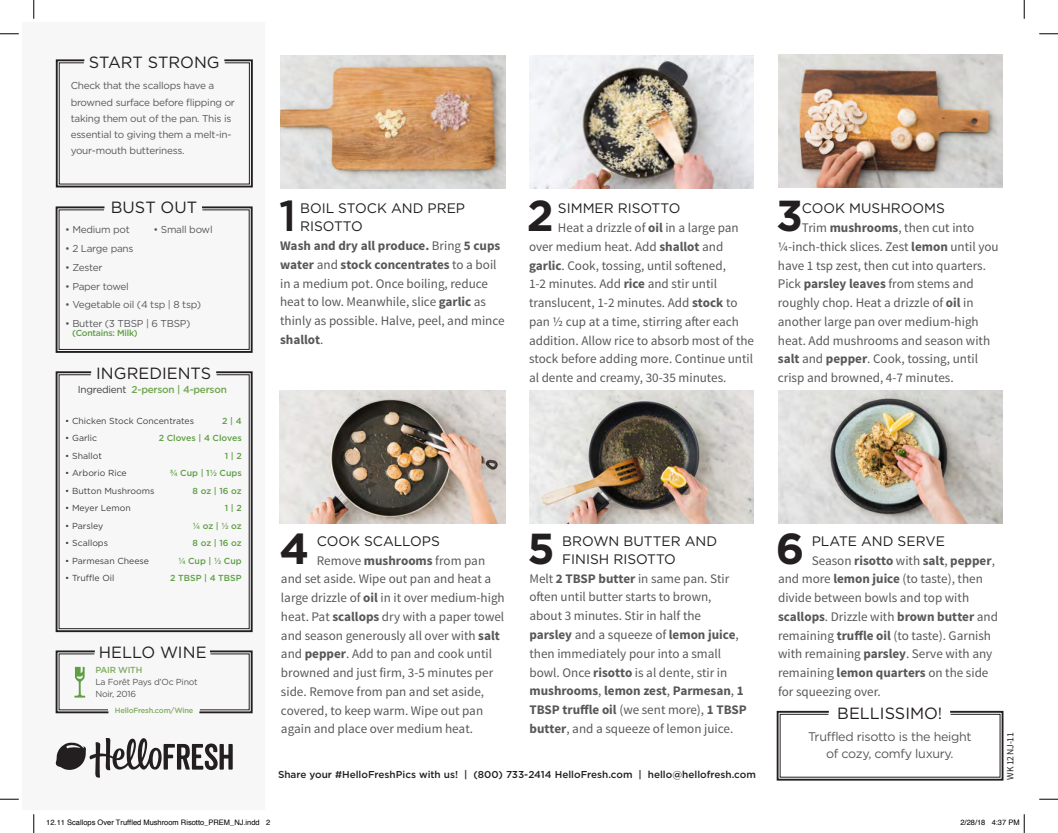
<style>
.page{position:relative;width:1058px;height:833px;background:#fff}
.page>*{position:absolute;margin:0;border:0;box-sizing:border-box;transform-origin:0 0}
.t1{font:700 43.25px "Gotham";color:#231f20}
.t2{font:500 43.25px "Gotham";color:#231f20}
.t3{font:16.25px "Gotham";color:#231f20}
.t4{font:13.75px/18.1px "Gotham";color:#231f20}
.t5{font:13.12px/18.8px "Source Sans Pro";color:#57585a}
.t6{font:12.5px/16.8px "Gotham";letter-spacing:-.025em;color:#57585a;text-align:center}
.t7{font:10px/16.2px "Gotham";letter-spacing:-.025em;color:#57585a}
.t8{font:500 10px "Gotham";color:#231f20}
.t9{font:500 10px "Gotham";letter-spacing:-.025em;color:#71a64f}
.t10{font:9.62px "Source Sans Pro";letter-spacing:-.025em;color:#231f20}
.t11{font:8.75px "Gotham";color:#3e3e3f}
.t12{font:500 8.75px/17.5px "Gotham";color:#5e9f43;text-align:right}
.t13{font:8.75px/12.5px "Gotham";letter-spacing:-.025em;color:#57585a}
.t14{font:500 8.75px "Gotham";letter-spacing:-.025em;color:#5e9f43}
.t15{font:500 8.75px "Gotham";letter-spacing:-.025em;color:#7fac5f}
.t16{font:7.5px "Helvetica";color:#000}
.t17{font:500 7.5px "Gotham";letter-spacing:-.025em;color:#7fac5f}
.s1{font-weight:400;color:#3e3e3f}
.s2{font-weight:700}
</style>
<div class="page">
<div style="left:23px;top:23px;width:242px;height:787px;background:#f7f7f8"></div>
<img style="left:281px;top:55px;width:224px;height:133px">
<img style="left:529px;top:55px;width:225px;height:133px">
<img style="left:529px;top:390px;width:224px;height:133px">
<img style="left:280px;top:390px;width:225px;height:133px">
<img style="left:778px;top:55px;width:224px;height:132px">
<img style="left:778px;top:390px;width:224px;height:133px">
<svg style="left:55px;top:206px;width:198px;height:147px"></svg>
<svg style="left:55px;top:371px;width:198px;height:262px"></svg>
<svg style="left:55px;top:650px;width:54px;height:64px"></svg>
<svg style="left:199px;top:650px;width:54px;height:64px"></svg>
<svg style="left:55px;top:59px;width:198px;height:129px"></svg>
<svg style="left:56px;top:738px;width:177px;height:39px"></svg>
<svg style="left:776px;top:710px;width:228px;height:71px"></svg>
<svg style="left:0;top:33px;width:19px;height:2px"></svg>
<svg style="left:1039px;top:33px;width:19px;height:2px"></svg>
<svg style="left:0;top:798px;width:19px;height:2px"></svg>
<svg style="left:1039px;top:798px;width:19px;height:2px"></svg>
<svg style="left:33px;top:0;width:2px;height:19px"></svg>
<svg style="left:33px;top:814px;width:2px;height:19px"></svg>
<svg style="left:1023px;top:0;width:2px;height:19px"></svg>
<svg style="left:1023px;top:814px;width:2px;height:19px"></svg>
<p class="t3" style="left:89px;top:51px;width:132px">START STRONG</p>
<p class="t7" style="left:71px;top:77px;width:166px">Check that the scallops have a browned surface before flipping or taking them out of the pan. This is essential to giving them a melt-in&shy;your-mouth butteriness.</p>
<p class="t3" style="left:111px;top:196px;width:88px">BUST OUT</p>
<p class="t7" style="left:65px;top:221px;width:66px">• Medium pot</p>
<p class="t7" style="left:65px;top:240px;width:70px">• 2 Large pans</p>
<p class="t7" style="left:65px;top:259px;width:39px">• Zester</p>
<p class="t7" style="left:65px;top:278px;width:65px">• Paper towel</p>
<p class="t7" style="left:65px;top:296px;width:138px">• Vegetable oil (4 tsp | 8 tsp)</p>
<p class="t7" style="left:65px;top:315px;width:127px">• Butter (3 TBSP | 6 TBSP)</p>
<p class="t14" style="left:72px;top:327px;width:67px">(Contains: Milk)</p>
<p class="t7" style="left:153px;top:221px;width:61px">• Small bowl</p>
<p class="t3" style="left:96px;top:363px;width:117px">INGREDIENTS</p>
<p class="t9" style="left:78px;top:383px;width:151px"><span class="s1">Ingredient</span> 2-person | 4-person</p>
<p class="t12" style="left:159px;top:411px;width:84px">2 | 4<br>2 Cloves | 4 Cloves<br>1 | 2<br>¾ Cup | 1½ Cups<br>8 oz | 16 oz<br>1 | 2<br>¼ oz | ½ oz<br>8 oz | 16 oz<br>¼ Cup | ½ Cup<br>2 TBSP | 4 TBSP</p>
<p class="t11" style="left:65px;top:415px;width:130px">• Chicken Stock Concentrates</p>
<p class="t11" style="left:65px;top:432px;width:33px">• Garlic</p>
<p class="t11" style="left:65px;top:450px;width:38px">• Shallot</p>
<p class="t11" style="left:65px;top:467px;width:63px">• Arborio Rice</p>
<p class="t11" style="left:65px;top:485px;width:91px">• Button Mushrooms</p>
<p class="t11" style="left:65px;top:502px;width:67px">• Meyer Lemon</p>
<p class="t11" style="left:65px;top:520px;width:39px">• Parsley</p>
<p class="t11" style="left:65px;top:537px;width:44px">• Scallops</p>
<p class="t11" style="left:65px;top:555px;width:85px">• Parmesan Cheese</p>
<p class="t11" style="left:65px;top:572px;width:51px">• Truffle Oil</p>
<p class="t3" style="left:99px;top:641px;width:109px">HELLO WINE</p>
<p class="t15" style="left:95px;top:664px;width:48px">PAIR WITH</p>
<p class="t13" style="left:95px;top:675px;width:104px">La Forêt Pays d’Oc Pinot<br>Noir, 2016</p>
<p class="t17" style="left:115px;top:705px;width:80px">HelloFresh.com/Wine</p>
<h1 class="t2" style="left:279px;top:188px;width:19px">1</h1>
<p class="t4" style="left:300px;top:199px;width:166px">BOIL STOCK AND PREP<br>RISOTTO</p>
<p class="t5" style="left:280px;top:237px;width:226px"><span class="s2">Wash and dry all produce.</span> Bring <span class="s2">5 cups water</span> and <span class="s2">stock concentrates</span> to a boil in a medium pot. Once boiling, reduce heat to low. Meanwhile, slice <span class="s2">garlic</span> as thinly as possible. Halve, peel, and mince <span class="s2">shallot</span>.</p>
<h1 class="t1" style="left:527px;top:187px;width:28px">2</h1>
<p class="t4" style="left:558px;top:199px;width:124px">SIMMER RISOTTO</p>
<p class="t5" style="left:529px;top:218px;width:227px;text-indent:29px">Heat a drizzle of <span class="s2">oil</span> in a large pan over medium heat. Add <span class="s2">shallot</span> and <span class="s2">garlic</span>. Cook, tossing, until softened,<br>1-2 minutes. Add <span class="s2">rice</span> and stir until translucent, 1-2 minutes. Add <span class="s2">stock</span> to pan ½ cup at a time, stirring after each addition. Allow rice to absorb most of the stock before adding more. Continue until al dente and creamy, 30-35 minutes.</p>
<h1 class="t1" style="left:776px;top:187px;width:28px">3</h1>
<p class="t4" style="left:802px;top:199px;width:144px">COOK MUSHROOMS</p>
<p class="t5" style="left:778px;top:218px;width:222px;text-indent:24px">Trim <span class="s2">mushrooms</span>, then cut into ¼-inch-thick slices. Zest <span class="s2">lemon</span> until you have 1 tsp zest, then cut into quarters.<br>Pick <span class="s2">parsley leaves</span> from stems and roughly chop. Heat a drizzle of <span class="s2">oil</span> in another large pan over medium-high heat. Add mushrooms and season with <span class="s2">salt</span> and <span class="s2">pepper</span>. Cook, tossing, until crisp and browned, 4-7 minutes.</p>
<h1 class="t1" style="left:279px;top:520px;width:31px">4</h1>
<p class="t4" style="left:317px;top:531px;width:124px">COOK SCALLOPS</p>
<p class="t5" style="left:281px;top:551px;width:225px;text-indent:36px">Remove <span class="s2">mushrooms</span> from pan and set aside. Wipe out pan and heat a large drizzle of <span class="s2">oil</span> in it over medium-high heat. Pat <span class="s2">scallops</span> dry with a paper towel and season generously all over with <span class="s2">salt </span>and <span class="s2">pepper</span>. Add to pan and cook until browned and just firm, 3-5 minutes per side. Remove from pan and set aside, covered, to keep warm. Wipe out pan again and place over medium heat.</p>
<h1 class="t1" style="left:527px;top:520px;width:29px">5</h1>
<p class="t4" style="left:562px;top:531px;width:156px">BROWN BUTTER AND<br>FINISH RISOTTO</p>
<p class="t5" style="left:529px;top:569px;width:219px">Melt <span class="s2">2 TBSP butter</span> in same pan. Stir often until butter starts to brown, about 3 minutes. Stir in half the <span class="s2">parsley</span> and a squeeze of <span class="s2">lemon juice</span>, then immediately pour into a small bowl. Once <span class="s2">risotto</span> is al dente, stir in <span class="s2">mushrooms</span>, <span class="s2">lemon zest</span>, <span class="s2">Parmesan</span>, <span class="s2">1<br>TBSP truffle oil</span> (we sent more), <span class="s2">1 TBSP butter</span>, and a squeeze of lemon juice.</p>
<p class="t8" style="left:278px;top:767px;width:479px">Share your #HelloFreshPics with us! | (800) 733-2414 HelloFresh.com | hello@hellofresh.com</p>
<h1 class="t1" style="left:775px;top:520px;width:30px">6</h1>
<p class="t4" style="left:811px;top:531px;width:135px">PLATE AND SERVE</p>
<p class="t5" style="left:778px;top:551px;width:221px;text-indent:34px">Season <span class="s2">risotto</span> with <span class="s2">salt</span>, <span class="s2">pepper</span>, and more <span class="s2">lemon juice</span> (to taste), then divide between bowls and top with <span class="s2">scallops</span>. Drizzle with <span class="s2">brown butter</span> and remaining <span class="s2">truffle oil</span> (to taste). Garnish with remaining <span class="s2">parsley</span>. Serve with any remaining <span class="s2">lemon quarters</span> on the side for squeezing over.</p>
<p class="t6" style="left:808px;top:728px;width:165px">Truffled risotto is the height of cozy, comfy luxury.</p>
<p class="t3" style="left:837px;top:702px;width:107px">BELLISSIMO!</p>
<p class="t10" style="left:1004px;top:779px;width:49px;rotate:-90deg">WK 12 NJ-11</p>
<p class="t16" style="left:46px;top:817px;width:225px">12.11 Scallops Over Truffled Mushroom Risotto_PREM_NJ.indd 2</p>
<p class="t16" style="left:960px;top:817px;width:61px">2/28/18 4:37 PM</p>
</div>
